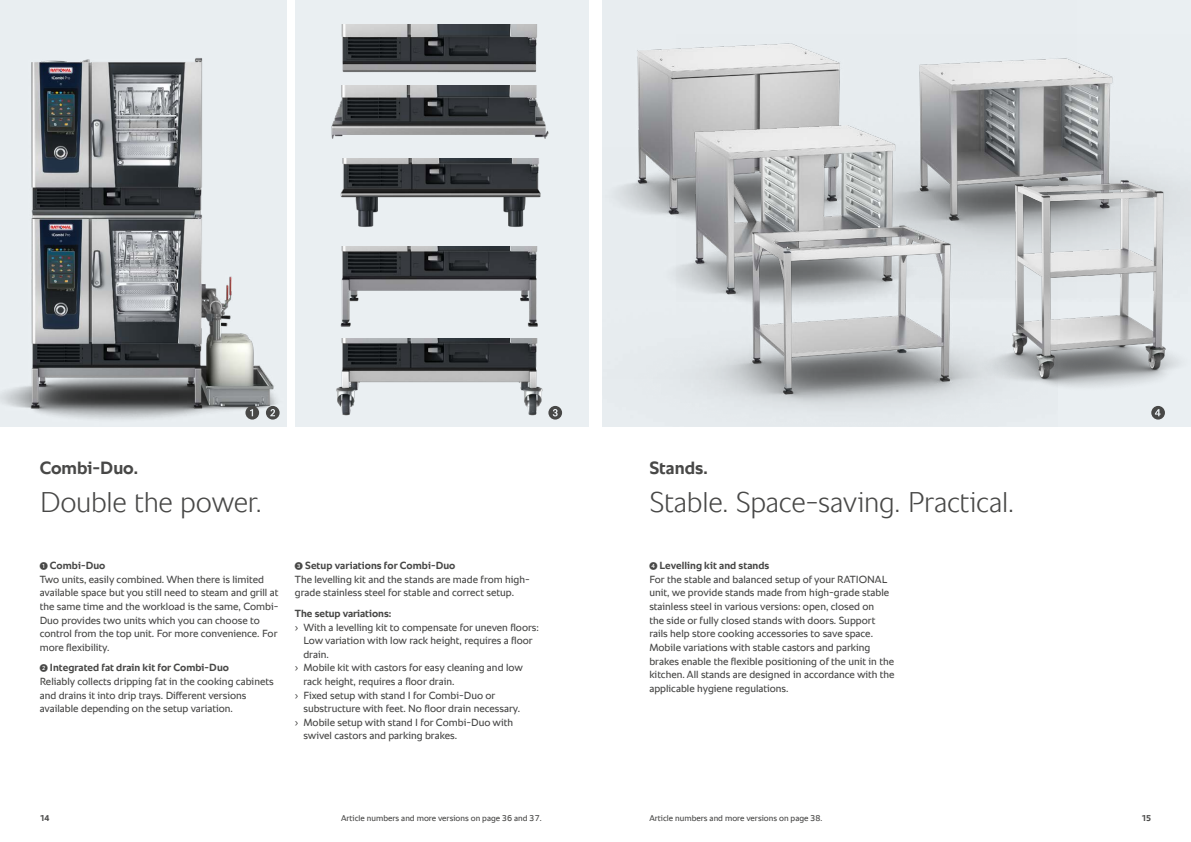
<style>
.page{position:relative;width:1191px;height:842px;background:#fff}
.page>*{position:absolute;margin:0;border:0;box-sizing:border-box;transform-origin:0 0}
.t1{font:300 29px "RATIONAL Sans TT";letter-spacing:-.01em;color:#484847}
.t2{font:700 18px "RATIONAL Sans TT";color:#484847}
.t3{font:10.5px/13.6px "RATIONAL Sans TT";color:#484847}
.t4{font:700 10.5px "RATIONAL Sans TT";color:#484847}
.t5{font:8.5px "RATIONAL Sans TT";color:#484847}
.t6{font:700 8.5px "RATIONAL Sans TT";color:#484847}
.s1{font-family:"European Pi One";font-size:8px}
.s2{font-weight:700}
</style>
<div class="page">
<img style="left:602px;top:0;width:527px;height:147px">
<img style="left:930px;top:126px;width:261px;height:300px">
<img style="left:602px;top:147px;width:455px;height:279px">
<svg style="left:1151px;top:406px;width:14px;height:14px"></svg>
<div style="left:295px;top:0;width:293px;height:426px;background:#eaeff2"></div>
<img style="left:341px;top:25px;width:196px;height:47px">
<img style="left:331px;top:86px;width:218px;height:53px">
<img style="left:336px;top:338px;width:220px;height:78px">
<img style="left:340px;top:247px;width:198px;height:80px">
<img style="left:340px;top:159px;width:201px;height:68px">
<svg style="left:548px;top:406px;width:14px;height:14px"></svg>
<img style="left:0;top:0;width:286px;height:426px">
<svg style="left:266px;top:406px;width:13px;height:14px"></svg>
<svg style="left:245px;top:406px;width:14px;height:14px"></svg>
<h2 class="t2" style="left:40px;top:455px;width:100px">Combi-Duo.</h2>
<h1 class="t1" style="left:40px;top:481px;width:223px">Double the power.</h1>
<p class="t3" style="left:40px;top:559px;width:240px"><span class="s1">1</span> <span class="s2">Combi-Duo<br></span>Two units, easily combined. When there is limited available space but you still need to steam and grill at the same time and the workload is the same, Combi-Duo provides two units which you can choose to control from the top unit. For more convenience. For more flexibility.</p>
<p class="t3" style="left:40px;top:661px;width:235px"><span class="s1">2</span> <span class="s2">Integrated fat drain kit for Combi-Duo<br></span>Reliably collects dripping fat in the cooking cabinets and drains it into drip trays. Different versions available depending on the setup variation.</p>
<p class="t3" style="left:295px;top:559px;width:236px"><span class="s1">3</span> <span class="s2">Setup variations for Combi-Duo<br></span>The levelling kit and the stands are made from high&shy;grade stainless steel for stable and correct setup.</p>
<p class="t4" style="left:295px;top:606px;width:98px">The setup variations:</p>
<p class="t3" style="left:295px;top:620px;width:245px">› With a levelling kit to compensate for uneven floors:</p>
<p class="t3" style="left:303px;top:634px;width:231px">Low variation with low rack height, requires a floor</p>
<p class="t3" style="left:303px;top:647px;width:27px">drain.</p>
<p class="t3" style="left:295px;top:661px;width:229px">› Mobile kit with castors for easy cleaning and low</p>
<p class="t3" style="left:303px;top:675px;width:153px">rack height, requires a floor drain.</p>
<p class="t3" style="left:295px;top:688px;width:202px">› Fixed setup with stand I for Combi-Duo or</p>
<p class="t3" style="left:303px;top:702px;width:218px">substructure with feet. No floor drain necessary.</p>
<p class="t3" style="left:295px;top:715px;width:220px">› Mobile setup with stand I for Combi-Duo with</p>
<p class="t3" style="left:303px;top:729px;width:155px">swivel castors and parking brakes.</p>
<h2 class="t2" style="left:649px;top:455px;width:60px">Stands.</h2>
<h1 class="t1" style="left:649px;top:481px;width:366px">Stable. Space-saving. Practical.</h1>
<p class="t3" style="left:649px;top:559px;width:247px"><span class="s1">4</span> <span class="s2">Levelling kit and stands<br></span>For the stable and balanced setup of your RATIONAL unit, we provide stands made from high-grade stable stainless steel in various versions: open, closed on<br>the side or fully closed stands with doors. Support rails help store cooking accessories to save space.<br>Mobile variations with stable castors and parking brakes enable the flexible positioning of the unit in the kitchen. All stands are designed in accordance with the applicable hygiene regulations.</p>
<p class="t6" style="left:40px;top:812px;width:11px">14</p>
<p class="t5" style="left:341px;top:812px;width:202px">Article numbers and more versions on page 36 and 37.</p>
<p class="t5" style="left:649px;top:812px;width:175px">Article numbers and more versions on page 38.</p>
<p class="t6" style="left:1141px;top:812px;width:11px">15</p>
</div>
